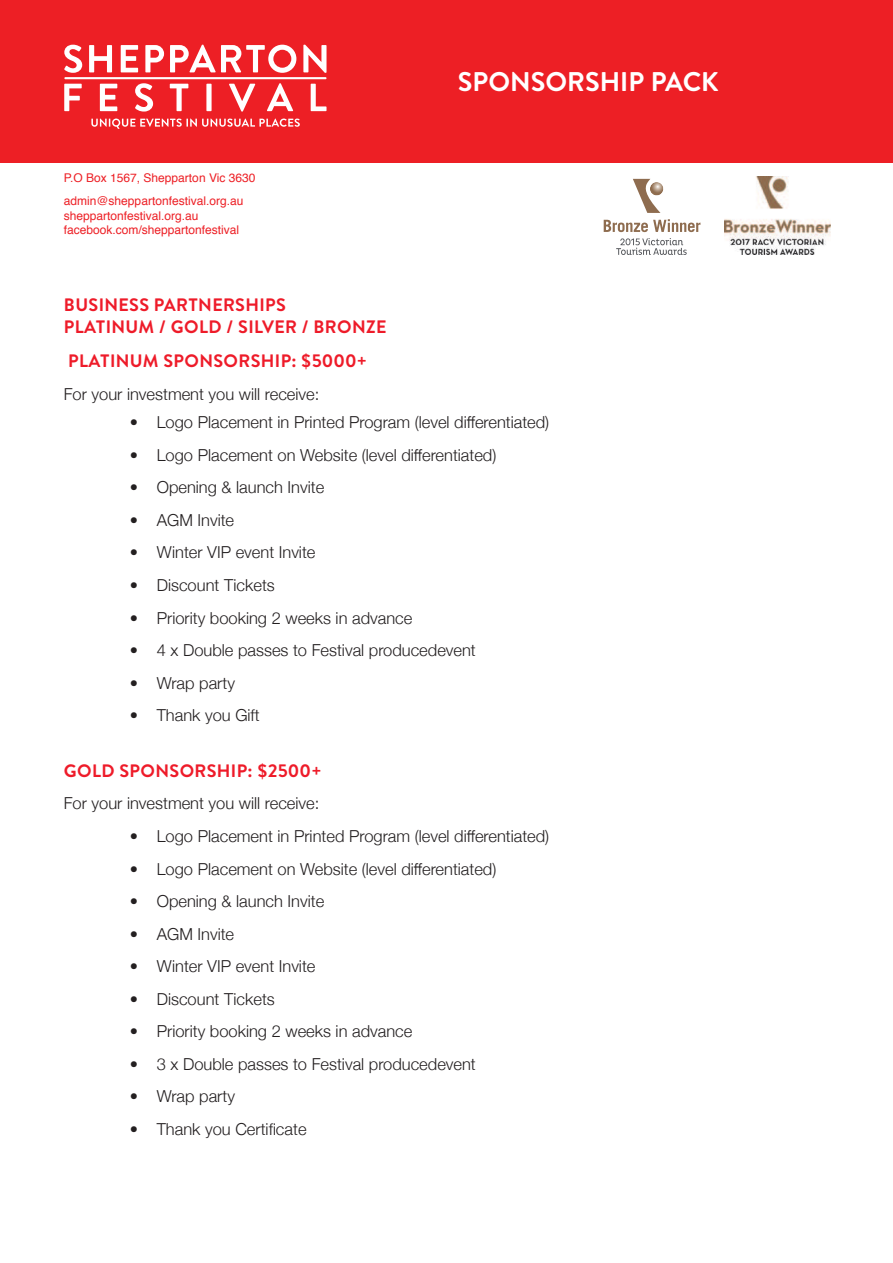
<style>
.page{position:relative;width:893px;height:1263px;background:#fff}
.page>*{position:absolute;margin:0;border:0;box-sizing:border-box;transform-origin:0 0}
.t1{font:700 27px "Brandon Text";color:#fff}
.t2{font:700 18px/21.6px "Brandon Text";letter-spacing:.02em;color:#ee1b29}
.t3{font:300 16.5px "Helvetica Neue";color:#231f20}
.t4{font:12px/23px "Helvetica";color:#ed1f25}
</style>
<div class="page">
<div style="left:0;top:0;width:893px;height:163px;background:#ed1f25"></div>
<hr style="left:64px;top:77px;width:263px;height:2px;background:#fff">
<svg style="left:64px;top:45px;width:18px;height:28px"></svg>
<svg style="left:89px;top:45px;width:23px;height:27px"></svg>
<svg style="left:121px;top:45px;width:17px;height:27px"></svg>
<svg style="left:145px;top:45px;width:19px;height:27px"></svg>
<svg style="left:170px;top:45px;width:126px;height:28px"></svg>
<svg style="left:303px;top:45px;width:24px;height:28px"></svg>
<svg style="left:64px;top:84px;width:18px;height:27px"></svg>
<svg style="left:100px;top:84px;width:17px;height:27px"></svg>
<svg style="left:135px;top:83px;width:18px;height:29px"></svg>
<svg style="left:170px;top:84px;width:18px;height:27px"></svg>
<div style="left:206px;top:84px;width:6px;height:27px;background:#fff"></div>
<svg style="left:229px;top:84px;width:26px;height:28px"></svg>
<svg style="left:267px;top:83px;width:26px;height:28px"></svg>
<svg style="left:311px;top:84px;width:16px;height:27px"></svg>
<svg style="left:91px;top:119px;width:209px;height:10px"></svg>
<svg style="left:633px;top:179px;width:31px;height:34px"></svg>
<svg style="left:604px;top:219px;width:96px;height:13px"></svg>
<svg style="left:616px;top:238px;width:71px;height:17px"></svg>
<img style="left:724px;top:177px;width:107px;height:78px">
<p class="t4" style="left:64px;top:168px;width:193px">P.O Box 1567, Shepparton Vic 3630 admin@sheppartonfestival.org.au</p>
<p class="t4" style="left:64px;top:209px;width:177px;line-height:14.4px">sheppartonfestival.org.au facebook.com/sheppartonfestival</p>
<h1 class="t1" style="left:458px;top:71px;width:262px">SPONSORSHIP PACK</h1>
<p class="t2" style="left:64px;top:295px;width:324px">BUSINESS PARTNERSHIPS<br>PLATINUM / GOLD / SILVER / BRONZE</p>
<p class="t2" style="left:68px;top:351px;width:301px">PLATINUM SPONSORSHIP: $5000+</p>
<p class="t3" style="left:64px;top:381px;width:257px">For your investment you will receive:</p>
<p class="t3" style="left:130px;top:416px;width:421px">• Logo Placement in Printed Program (level differentiated)</p>
<p class="t3" style="left:130px;top:449px;width:368px">• Logo Placement on Website (level differentiated)</p>
<p class="t3" style="left:130px;top:481px;width:196px">• Opening &amp; launch Invite</p>
<p class="t3" style="left:130px;top:514px;width:106px">• AGM Invite</p>
<p class="t3" style="left:130px;top:546px;width:187px">• Winter VIP event Invite</p>
<p class="t3" style="left:130px;top:579px;width:147px">• Discount Tickets</p>
<p class="t3" style="left:130px;top:611px;width:284px">• Priority booking 2 weeks in advance</p>
<p class="t3" style="left:130px;top:644px;width:348px">• 4 x Double passes to Festival producedevent</p>
<p class="t3" style="left:130px;top:677px;width:107px">• Wrap party</p>
<p class="t3" style="left:130px;top:709px;width:131px">• Thank you Gift</p>
<p class="t2" style="left:64px;top:761px;width:259px">GOLD SPONSORSHIP: $2500+</p>
<p class="t3" style="left:64px;top:790px;width:257px">For your investment you will receive:</p>
<p class="t3" style="left:130px;top:830px;width:421px">• Logo Placement in Printed Program (level differentiated)</p>
<p class="t3" style="left:130px;top:862px;width:368px">• Logo Placement on Website (level differentiated)</p>
<p class="t3" style="left:130px;top:895px;width:196px">• Opening &amp; launch Invite</p>
<p class="t3" style="left:130px;top:927px;width:106px">• AGM Invite</p>
<p class="t3" style="left:130px;top:960px;width:187px">• Winter VIP event Invite</p>
<p class="t3" style="left:130px;top:993px;width:147px">• Discount Tickets</p>
<p class="t3" style="left:130px;top:1025px;width:284px">• Priority booking 2 weeks in advance</p>
<p class="t3" style="left:130px;top:1058px;width:348px">• 3 x Double passes to Festival producedevent</p>
<p class="t3" style="left:130px;top:1090px;width:107px">• Wrap party</p>
<p class="t3" style="left:130px;top:1123px;width:178px">• Thank you Certificate</p>
</div>
